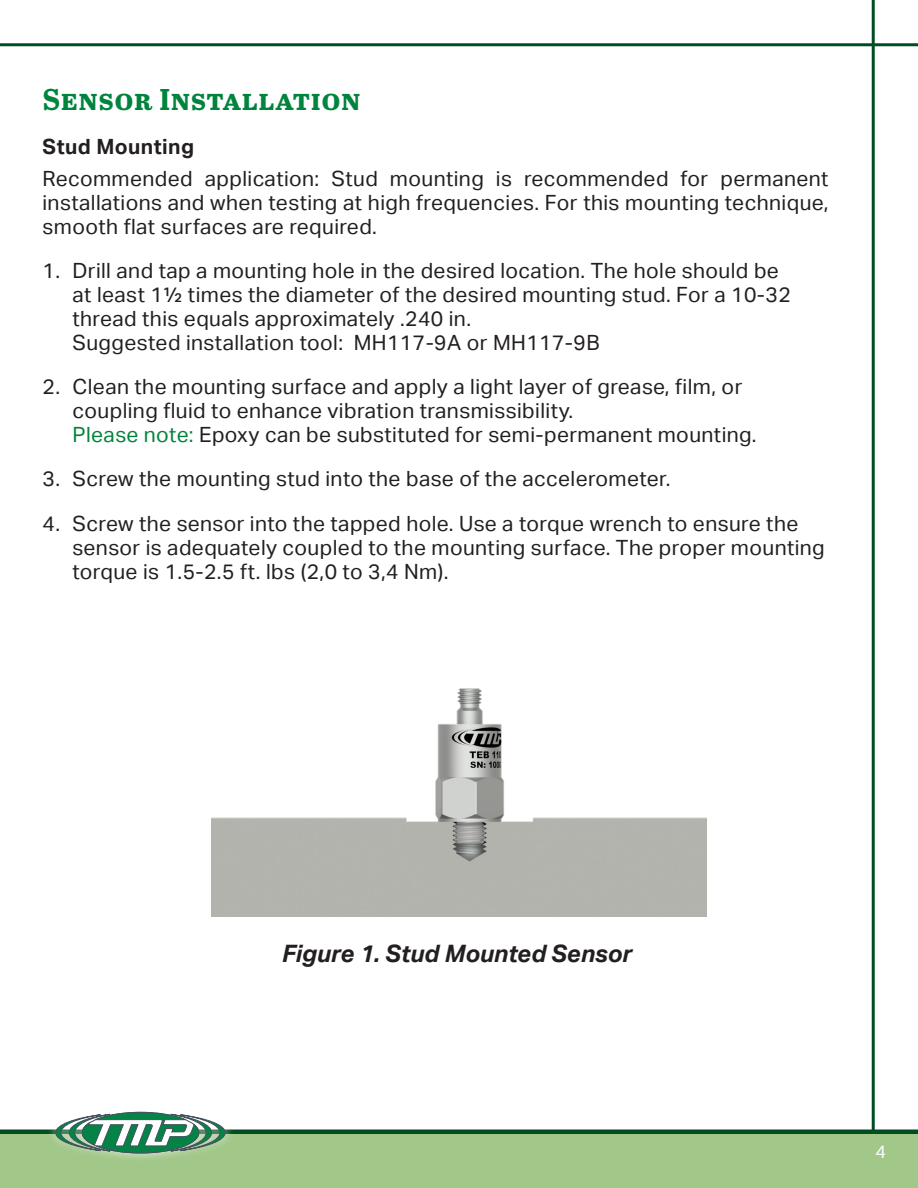
<style>
.page{position:relative;width:918px;height:1188px;background:#fff}
.page>*{position:absolute;margin:0;border:0;box-sizing:border-box;transform-origin:0 0}
.Heading{font:700 30px "Abril Text";letter-spacing:.02em;color:#00843d}
.t1{font:italic 700 24px "Aktiv Grotesk";color:#231f20}
.Body{font:21px/24px "Aktiv Grotesk";letter-spacing:.02em;color:#231f20}
.Body-2{font:700 21px "Aktiv Grotesk";letter-spacing:.02em;color:#231f20}
.t2{font:18px "Aktiv Grotesk";color:#fff}
.s1{color:#00843d}
</style>
<div class="page">
<hr style="left:872px;top:0;width:3px;height:1188px;background:#004d23">
<div style="left:0;top:1134px;width:918px;height:54px;background:#a1c789"></div>
<hr style="left:0;top:1130px;width:918px;height:4px;background:#004d23">
<div style="left:46px;top:1102px;width:188px;height:61px;background:#fff;opacity:.75"></div>
<svg style="left:55px;top:1112px;width:170px;height:41px"></svg>
<hr style="left:0;top:43px;width:918px;height:3px;background:#004d23">
<img style="left:212px;top:688px;width:494px;height:228px">
<p class="Heading" style="left:43px;top:77px;width:319px">Sensor Installation</p>
<p class="Body-2" style="left:43px;top:135px;width:153px">Stud Mounting</p>
<p class="Body" style="left:43px;top:166px;width:788px;text-align:justify">Recommended application: Stud mounting is recommended for permanent installations and when testing at high frequencies. For this mounting technique, smooth flat surfaces are required.</p>
<p class="Body" style="left:73px;top:259px;width:720px;text-indent:-30px">1. Drill and tap a mounting hole in the desired location. The hole should be at least 1½ times the diameter of the desired mounting stud. For a 10-32 thread this equals approximately .240 in.<br>Suggested installation tool: MH117-9A or MH117-9B</p>
<p class="Body" style="left:73px;top:375px;width:683px;text-indent:-30px">2. Clean the mounting surface and apply a light layer of grease, film, or coupling fluid to enhance vibration transmissibility.<br><span class="s1">Please note:</span> Epoxy can be substituted for semi-permanent mounting.</p>
<p class="Body" style="left:43px;top:467px;width:627px">3. Screw the mounting stud into the base of the accelerometer.</p>
<p class="Body" style="left:73px;top:511px;width:754px;text-indent:-30px">4. Screw the sensor into the tapped hole. Use a torque wrench to ensure the sensor is adequately coupled to the mounting surface. The proper mounting torque is 1.5-2.5 ft. lbs (2,0 to 3,4 Nm).</p>
<p class="t1" style="left:282px;top:940px;width:352px">Figure 1. Stud Mounted Sensor</p>
<p class="t2" style="left:875px;top:1142px;width:12px">4</p>
</div>
